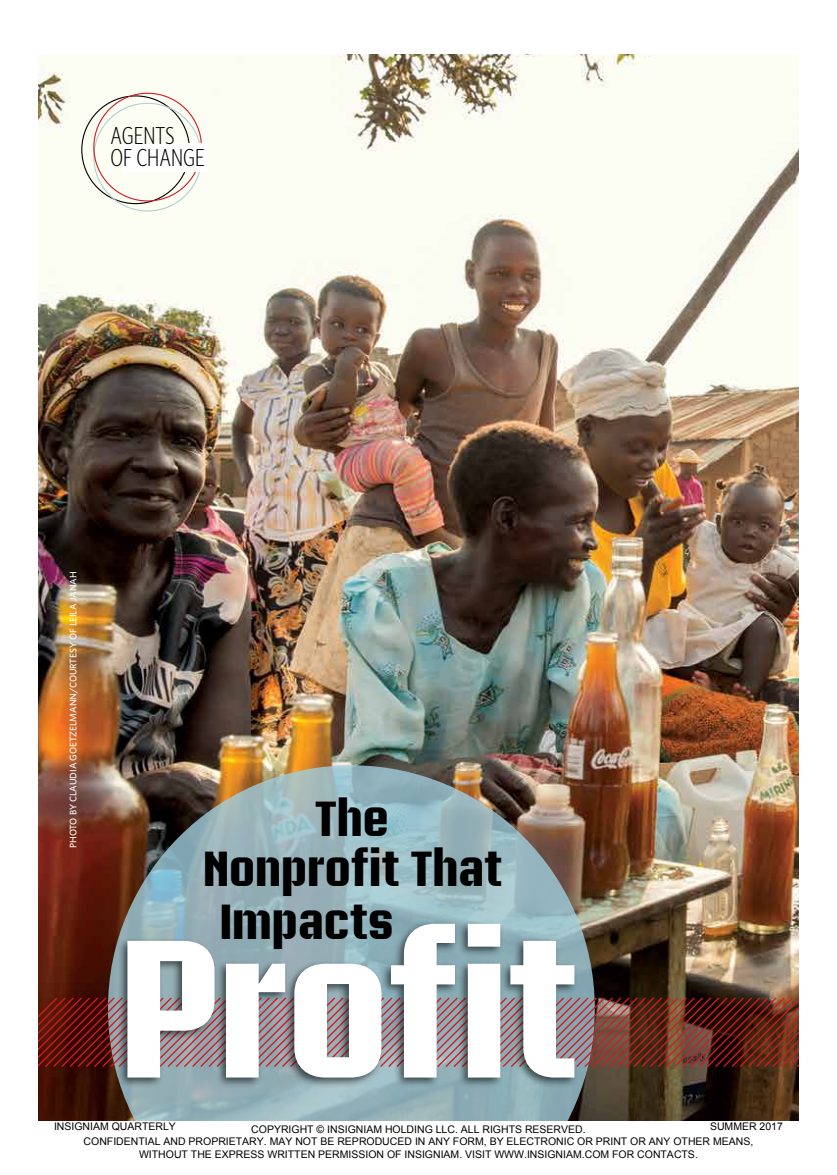
<style>
.page{position:relative;width:837px;height:1175px;background:#fff}
.page>*{position:absolute;margin:0;border:0;box-sizing:border-box;transform-origin:0 0}
.t1{font:700 193.5px "Briem Akademi Std";color:#fff}
.t2{font:700 48.6px/50.2px "Briem Akademi Std";letter-spacing:-.015em;color:#000;text-align:center}
.t3{font:300 24.45px/21.8px "Whitney Condensed";color:#000}
.t4{font:10.5px/12.6px "Arial";color:#000;text-align:center}
.t5{font:500 9.6px "Whitney";color:#fff}
</style>
<div class="page">
<img style="left:38px;top:54px;width:761px;height:1066px">
<img style="left:108px;top:765px;width:487px;height:355px">
<img style="left:38px;top:996px;width:761px;height:72px">
<div style="left:122px;top:143px;width:86px;height:28px;background:#fff"></div>
<div style="left:117px;top:920px;width:462px;height:168px;background:#000;opacity:.6"></div>
<h3 class="t3" style="left:111px;top:124px;width:96px">AGENTS<br>OF CHANGE</h3>
<p class="t5" style="left:67px;top:848px;width:278px;rotate:-90deg">PHOTO BY CLAUDIA GOETZELMANN/COURTESY OF LEILA JANAH</p>
<h2 class="t2" style="left:203px;top:793px;width:301px">The<br>Nonprofit That</h2>
<h2 class="t2" style="left:219px;top:896px;width:176px">Impacts</h2>
<h1 class="t1" style="left:118px;top:901px;width:461px">Profit</h1>
<p class="t4" style="left:54px;top:1120px;width:123px">INSIGNIAM QUARTERLY</p>
<p class="t4" style="left:710px;top:1120px;width:74px">SUMMER 2017</p>
<p class="t4" style="left:84px;top:1122px;width:671px">COPYRIGHT © INSIGNIAM HOLDING LLC. ALL RIGHTS RESERVED.<br>CONFIDENTIAL AND PROPRIETARY. MAY NOT BE REPRODUCED IN ANY FORM, BY ELECTRONIC OR PRINT OR ANY OTHER MEANS,<br>WITHOUT THE EXPRESS WRITTEN PERMISSION OF INSIGNIAM. VISIT WWW.INSIGNIAM.COM FOR CONTACTS.</p>
</div>
